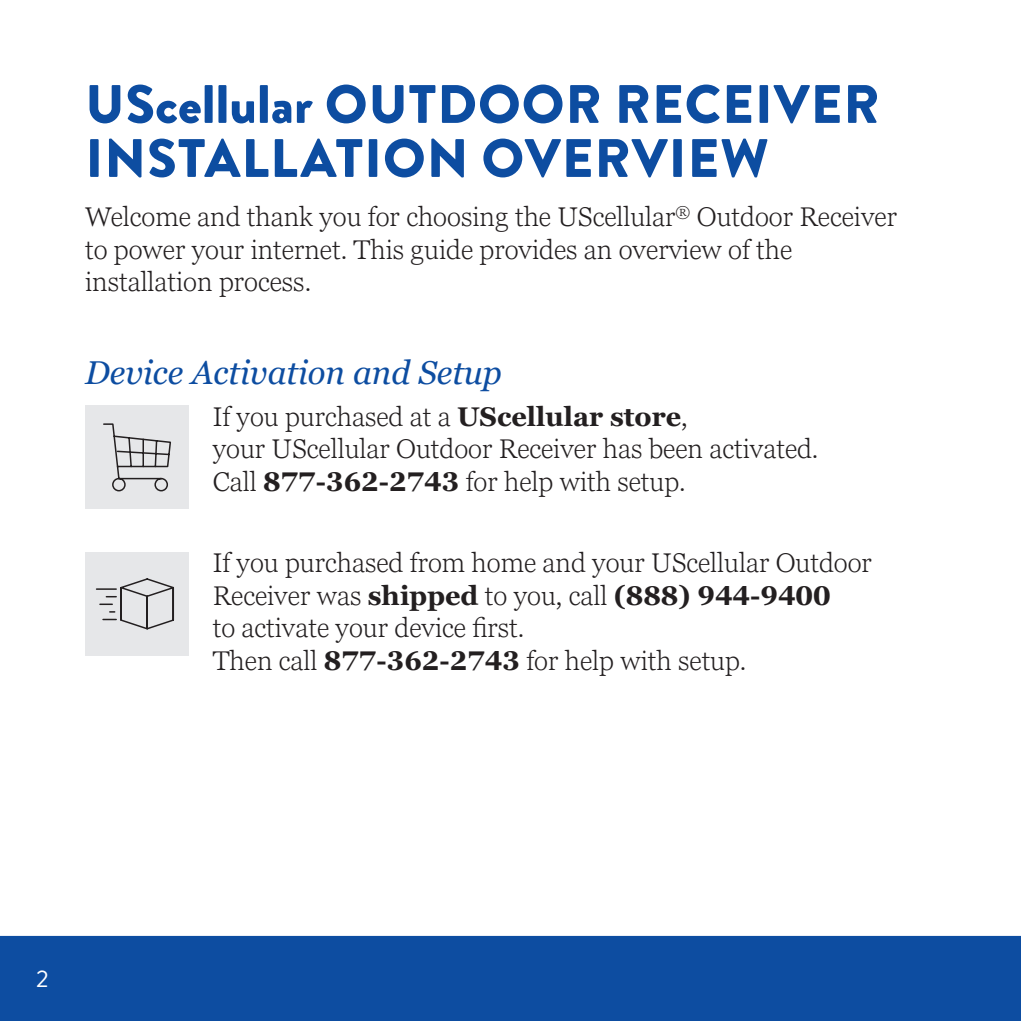
<style>
.page{position:relative;width:1021px;height:1021px;background:#fff}
.page>*{position:absolute;margin:0;border:0;box-sizing:border-box;transform-origin:0 0}
.Heading{font:900 54px/54px "Brandon Grotesque";letter-spacing:.02em;color:#0d4da1}
.Subheading{font:italic 33px "Georgia Pro";color:#0d4da1}
.BodyCopy{font:300 27px/32.4px "Georgia Pro";color:#231f20}
.Subheading-2{font:300 27px/32.4px "Georgia Pro";color:#231f20}
.t1{font:24px "Brandon Grotesque";color:#fff}
.s1{font-weight:700}
</style>
<div class="page">
<div style="left:0;top:935px;width:1020px;height:85px;background:#0d4da1"></div>
<div style="left:85px;top:405px;width:104px;height:104px;background:#e6e7e9"></div>
<svg style="left:103px;top:423px;width:68px;height:69px"></svg>
<div style="left:85px;top:552px;width:104px;height:103px;background:#e6e7e9"></div>
<svg style="left:96px;top:578px;width:78px;height:52px"></svg>
<p class="Heading" style="left:85px;top:78px;width:795px">UScellular OUTDOOR RECEIVER<br>INSTALLATION OVERVIEW</p>
<p class="BodyCopy" style="left:85px;top:202px;width:813px">Welcome and thank you for choosing the UScellular<sup>®</sup> Outdoor Receiver to power your internet. This guide provides an overview of the installation process.</p>
<p class="Subheading" style="left:85px;top:354px;width:418px">Device Activation and Setup</p>
<p class="BodyCopy" style="left:213px;top:401px;width:607px">If you purchased at a <span class="s1">UScellular store</span>,<br>your UScellular Outdoor Receiver has been activated.<br>Call <span class="s1">877-362-2743</span> for help with setup.</p>
<p class="Subheading-2" style="left:213px;top:548px;width:660px">If you purchased from home and your UScellular Outdoor Receiver was <span class="s1">shipped</span> to you, call <span class="s1">(888) 944-9400<br></span>to activate your device first.<br>Then call <span class="s1">877-362-2743</span> for help with setup.</p>
<p class="t1" style="left:36px;top:962px;width:14px">2</p>
</div>
